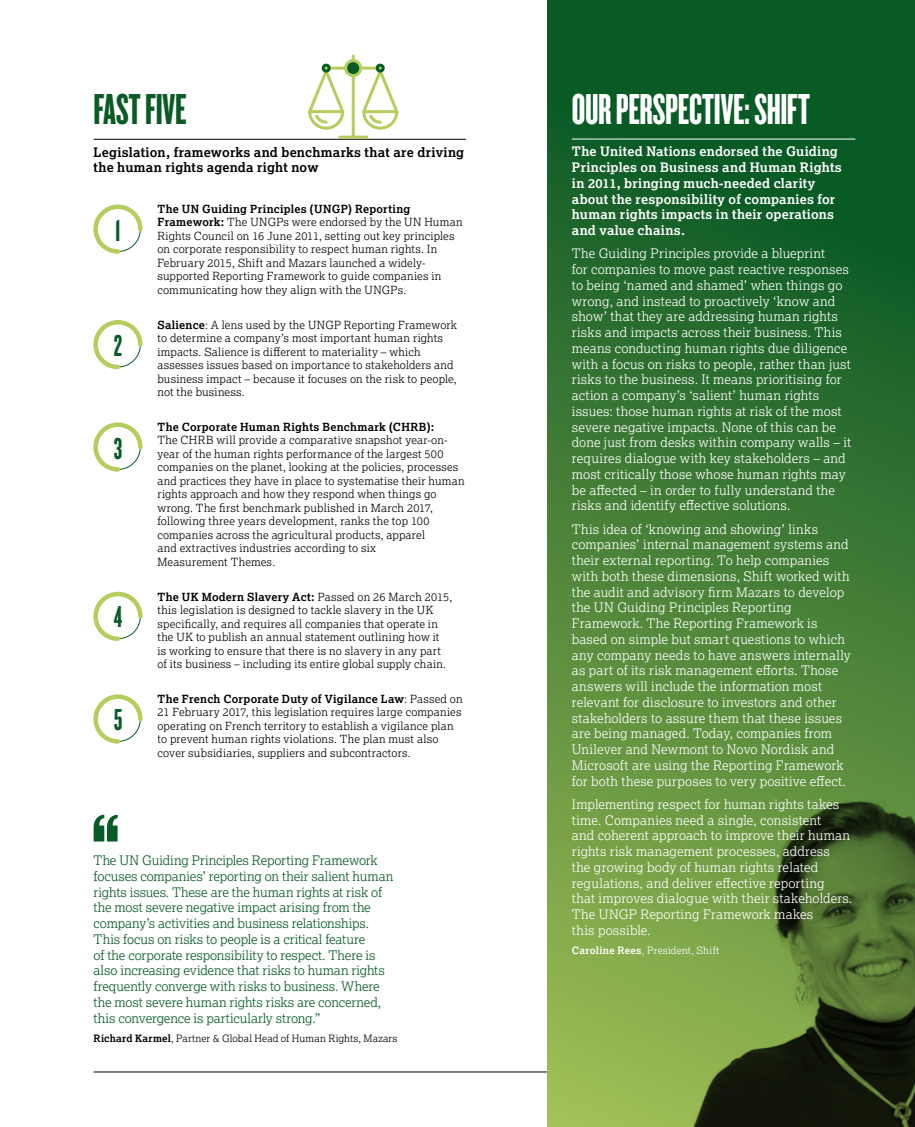
<style>
.page{position:relative;width:915px;height:1127px;background:#fff}
.page>*{position:absolute;margin:0;border:0;box-sizing:border-box;transform-origin:0 0}
.t1{font:45px "Knockout HTF67 Full Bantamwt";letter-spacing:-.01em;color:#fff}
.t2{font:45px "Knockout HTF67 Full Bantamwt";color:#095b26}
.t3{font:31.5px "Knockout HTF67 Full Bantamwt";color:#095b26}
.t4{font:300 13.2px/15.8px "Lexia";letter-spacing:.01em;color:#fff}
.t5{font:300 13.2px/15.8px "Lexia";letter-spacing:-.01em;color:#095b26}
.t6{font:700 13.2px/15.8px "Lexia";letter-spacing:.015em;color:#fff}
.t7{font:700 13.2px/15.8px "Lexia";letter-spacing:.015em;color:#000}
.t8{font:300 11.25px/13.5px "Lexia";letter-spacing:.015em;color:#000}
.t9{font:700 11.25px "Lexia";letter-spacing:.02em;color:#000}
.t10{font:300 10.2px "Lexia";letter-spacing:.01em;color:#000}
.t11{font:300 10.2px "Lexia";letter-spacing:.02em;color:#fff}
.s1{font-weight:700}
</style>
<div class="page">
<hr style="left:94px;top:1071px;width:761px;height:1px;background:#000">
<svg style="left:547px;top:0;width:367px;height:1127px;background:#3b7934"></svg>
<img style="left:691px;top:780px;width:223px;height:347px">
<svg style="left:94px;top:815px;width:23px;height:26px"></svg>
<hr style="left:571px;top:139px;width:284px;height:1px;background:#fff">
<hr style="left:94px;top:139px;width:372px;height:1px;background:#000">
<svg style="left:93px;top:204px;width:50px;height:50px"></svg>
<svg style="left:93px;top:320px;width:50px;height:50px"></svg>
<svg style="left:93px;top:422px;width:50px;height:50px"></svg>
<svg style="left:93px;top:591px;width:50px;height:50px"></svg>
<svg style="left:93px;top:694px;width:50px;height:50px"></svg>
<svg style="left:306px;top:54px;width:94px;height:86px"></svg>
<h1 class="t2" style="left:94px;top:86px;width:95px">FAST FIVE</h1>
<p class="t7" style="left:94px;top:143px;width:372px">Legislation, frameworks and benchmarks that are driving the human rights agenda right now</p>
<p class="t8" style="left:157px;top:202px;width:306px"><span class="s1">The UN Guiding Principles (UNGP) Reporting Framework:</span> The UNGPs were endorsed by the UN Human Rights Council on 16 June 2011, setting out key principles on corporate responsibility to respect human rights. In February 2015, Shift and Mazars launched a widely&shy;supported Reporting Framework to guide companies in communicating how they align with the UNGPs.</p>
<p class="t8" style="left:157px;top:317px;width:301px"><span class="s1">Salience</span>: A lens used by the UNGP Reporting Framework to determine a company’s most important human rights impacts. Salience is different to materiality – which assesses issues based on importance to stakeholders and business impact – because it focuses on the risk to people, not the business.</p>
<p class="t9" style="left:157px;top:420px;width:278px">The Corporate Human Rights Benchmark (CHRB):</p>
<p class="t8" style="left:157px;top:433px;width:309px">The CHRB will provide a comparative snapshot year-on&shy;year of the human rights performance of the largest 500 companies on the planet, looking at the policies, processes and practices they have in place to systematise their human rights approach and how they respond when things go wrong. The first benchmark published in March 2017, following three years development, ranks the top 100 companies across the agricultural products, apparel<br>and extractives industries according to six<br>Measurement Themes.</p>
<p class="t8" style="left:157px;top:589px;width:296px"><span class="s1">The UK Modern Slavery Act:</span> Passed on 26 March 2015, this legislation is designed to tackle slavery in the UK specifically, and requires all companies that operate in the UK to publish an annual statement outlining how it<br>is working to ensure that there is no slavery in any part of its business – including its entire global supply chain.</p>
<p class="t8" style="left:157px;top:692px;width:306px"><span class="s1">The French Corporate Duty of Vigilance Law</span>: Passed on 21 February 2017, this legislation requires large companies operating on French territory to establish a vigilance plan to prevent human rights violations. The plan must also cover subsidiaries, suppliers and subcontractors.</p>
<h2 class="t3" style="left:115px;top:215px;width:8px">1</h2>
<h2 class="t3" style="left:114px;top:330px;width:10px">2</h2>
<h2 class="t3" style="left:114px;top:432px;width:10px">3</h2>
<h2 class="t3" style="left:114px;top:601px;width:10px">4</h2>
<h2 class="t3" style="left:114px;top:703px;width:10px">5</h2>
<p class="t5" style="left:94px;top:852px;width:301px">The UN Guiding Principles Reporting Framework focuses companies’ reporting on their salient human rights issues. These are the human rights at risk of the most severe negative impact arising from the company’s activities and business relationships.<br>This focus on risks to people is a critical feature<br>of the corporate responsibility to respect. There is also increasing evidence that risks to human rights frequently converge with risks to business. Where the most severe human rights risks are concerned, this convergence is particularly strong.”</p>
<p class="t10" style="left:94px;top:1032px;width:305px"><span class="s1">Richard Karmel</span>, Partner &amp; Global Head of Human Rights, Mazars</p>
<h1 class="t1" style="left:571px;top:85px;width:239px">OUR PERSPECTIVE: SHIFT</h1>
<p class="t6" style="left:571px;top:143px;width:271px">The United Nations endorsed the Guiding Principles on Business and Human Rights in 2011, bringing much-needed clarity about the responsibility of companies for human rights impacts in their operations and value chains.</p>
<p class="t4" style="left:571px;top:245px;width:281px">The Guiding Principles provide a blueprint<br>for companies to move past reactive responses to being ‘named and shamed’ when things go wrong, and instead to proactively ‘know and show’ that they are addressing human rights risks and impacts across their business. This means conducting human rights due diligence with a focus on risks to people, rather than just risks to the business. It means prioritising for action a company’s ‘salient’ human rights issues: those human rights at risk of the most severe negative impacts. None of this can be done just from desks within company walls – it requires dialogue with key stakeholders – and most critically those whose human rights may be affected – in order to fully understand the risks and identify effective solutions.</p>
<p class="t4" style="left:571px;top:520px;width:280px">This idea of ‘knowing and showing’ links companies’ internal management systems and their external reporting. To help companies with both these dimensions, Shift worked with the audit and advisory firm Mazars to develop the UN Guiding Principles Reporting Framework. The Reporting Framework is based on simple but smart questions to which any company needs to have answers internally as part of its risk management efforts. Those answers will include the information most relevant for disclosure to investors and other stakeholders to assure them that these issues are being managed. Today, companies from Unilever and Newmont to Novo Nordisk and Microsoft are using the Reporting Framework for both these purposes to very positive effect.</p>
<p class="t4" style="left:571px;top:796px;width:282px">Implementing respect for human rights takes time. Companies need a single, consistent<br>and coherent approach to improve their human rights risk management processes, address<br>the growing body of human rights related regulations, and deliver effective reporting<br>that improves dialogue with their stakeholders.<br>The UNGP Reporting Framework makes<br>this possible.</p>
<p class="t11" style="left:571px;top:944px;width:149px"><span class="s1">Caroline Rees</span>, President, Shift</p>
</div>
